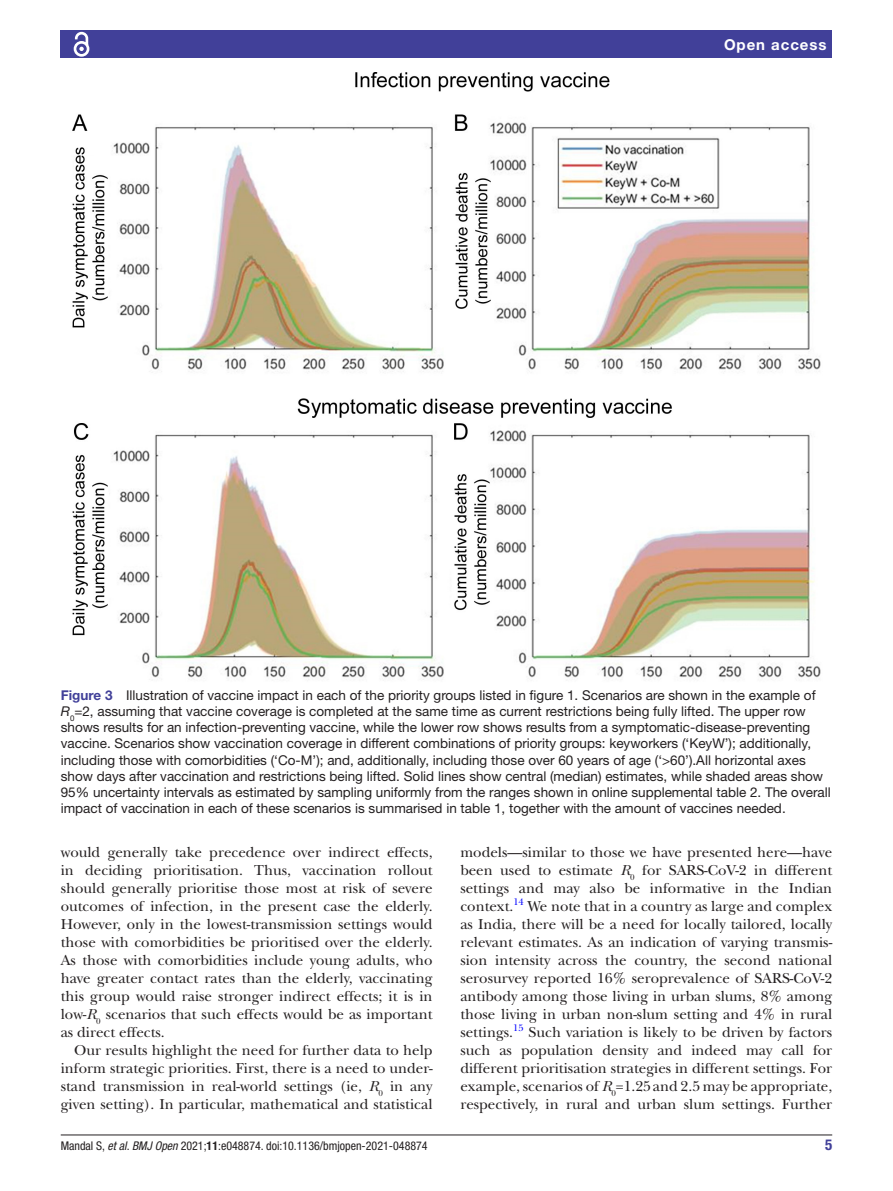
<style>
.page{position:relative;width:893px;height:1191px;background:#fff}
.page>*{position:absolute;margin:0;border:0;box-sizing:border-box;transform-origin:0 0}
.t1{font:15px/18px "New Baskerville";color:#231f20;text-align:justify}
.t2{font:700 15px "Helvetica Neue LT Std";letter-spacing:.065em;color:#fff}
.t3{font:700 condensed 15px "Helvetica Neue LT Std";color:#414099}
.t4{font:13.5px/16.2px "Helvetica Neue LT Std";color:#231f20}
.t5{font:condensed 12px "Helvetica Neue LT Std";color:#231f20}
.t6{font:9.9px "New Baskerville";color:#00f}
.s1{font-weight:700;color:#414099}
.s2{font-style:italic}
.s3{font-weight:700}
</style>
<div class="page">
<hr style="left:61px;top:1134px;width:771px;height:1px;background:#231f20">
<div style="left:61px;top:31px;width:771px;height:27px;background:#414099"></div>
<svg style="left:73px;top:31px;width:17px;height:26px"></svg>
<img style="left:72px;top:73px;width:749px;height:607px">
<p class="t2" style="left:724px;top:35px;width:104px">Open access</p>
<p class="t4" style="left:61px;top:686px;width:771px"><span class="s1">Figure 3</span> Illustration of vaccine impact in each of the priority groups listed in figure 1. Scenarios are shown in the example of <span class="s2">R</span><sub>0</sub>=2, assuming that vaccine coverage is completed at the same time as current restrictions being fully lifted. The upper row shows results for an infection-preventing vaccine, while the lower row shows results from a symptomatic-disease-preventing vaccine. Scenarios show vaccination coverage in different combinations of priority groups: keyworkers (‘KeyW’); additionally, including those with comorbidities (‘Co-M’); and, additionally, including those over 60 years of age (‘&gt;60’).All horizontal axes show days after vaccination and restrictions being lifted. Solid lines show central (median) estimates, while shaded areas show 95% uncertainty intervals as estimated by sampling uniformly from the ranges shown in online supplemental table 2. The overall impact of vaccination in each of these scenarios is summarised in table 1, together with the amount of vaccines needed.</p>
<p class="t1" style="left:61px;top:843px;width:373px">would generally take precedence over indirect effects, in deciding prioritisation. Thus, vaccination rollout should generally prioritise those most at risk of severe outcomes of infection, in the present case the elderly.<br>However, only in the lowest-transmission settings would those with comorbidities be prioritised over the elderly.<br>As those with comorbidities include young adults, who have greater contact rates than the elderly, vaccinating this group would raise stronger indirect effects; it is in low-<span class="s2">R</span><sub>0</sub> scenarios that such effects would be as important as direct effects.</p>
<p class="t1" style="left:61px;top:1041px;width:373px;text-indent:14px">Our results highlight the need for further data to help inform strategic priorities. First, there is a need to under&shy;stand transmission in real-world settings (ie, <span class="s2">R</span><sub>0</sub> in any given setting). In particular, mathematical and statistical</p>
<p class="t1" style="left:460px;top:843px;width:373px">models—similar to those we have presented here—have been used to estimate <span class="s2">R</span><sub>0</sub> for SARS-CoV-2 in different settings and may also be informative in the Indian context.</p>
<p class="t6" style="left:513px;top:895px;width:12px">14</p>
<p class="t1" style="left:460px;top:897px;width:373px;text-indent:67px">We note that in a country as large and complex as India, there will be a need for locally tailored, locally relevant estimates. As an indication of varying transmis&shy;sion intensity across the country, the second national serosurvey reported 16% seroprevalence of SARS-CoV-2 antibody among those living in urban slums, 8% among those living in urban non-slum setting and 4% in rural settings.</p>
<p class="t6" style="left:513px;top:1021px;width:12px">15</p>
<p class="t1" style="left:460px;top:1023px;width:373px;text-indent:68px">Such variation is likely to be driven by factors such as population density and indeed may call for different prioritisation strategies in different settings. For example, scenarios of <span class="s2">R</span><sub>0</sub>=1.25and 2.5 may be appropriate, respectively, in rural and urban slum settings. Further</p>
<p class="t5" style="left:61px;top:1138px;width:368px">Mandal S, <span class="s2">et al</span>. <span class="s2">BMJ Open</span> 2021;<span class="s3">11</span>:e048874. doi:10.1136/bmjopen-2021-048874</p>
<p class="t3" style="left:825px;top:1135px;width:9px">5</p>
</div>
